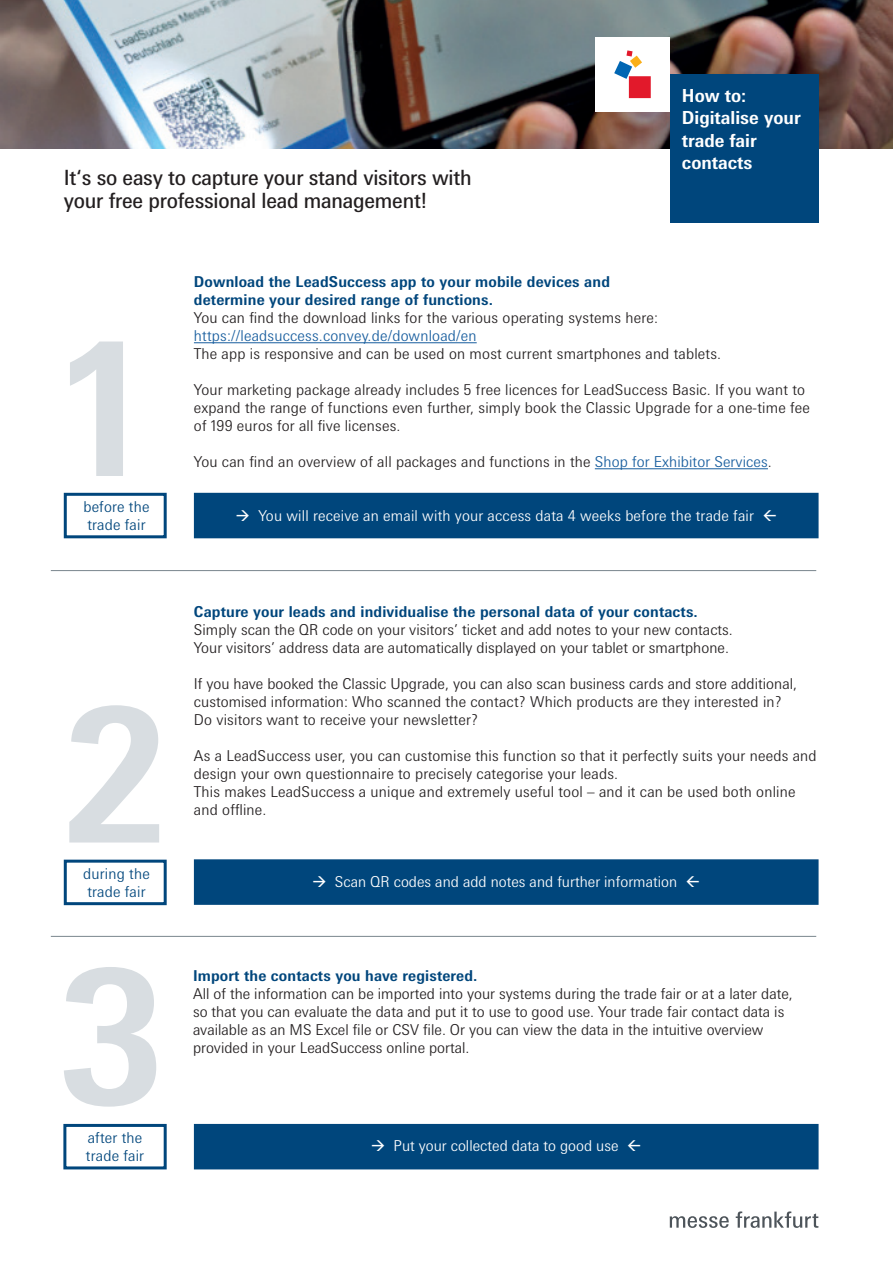
<style>
.page{position:relative;width:893px;height:1263px;background:#fff}
.page>*{position:absolute;margin:0;border:0;box-sizing:border-box;transform-origin:0 0}
.t1{font:700 187.5px "Messe Univers";color:#d8dde1}
.t2{font:21px/22.5px "Messe Univers";letter-spacing:-.01em;color:#231f20}
.t3{font:700 18px/22.5px "Messe Univers";color:#fff}
.t4{font:300 15px/18px "Messe Univers";letter-spacing:.01em;color:#231f20}
.t5{font:700 15px/18px "Messe Univers";letter-spacing:.01em;color:#00467c}
.t6{font:300 15px "Messe Univers";color:#fff}
.t7{font:300 15px/18px "Messe Univers";letter-spacing:.01em;color:#00467c}
.t8{font:300 15px "Messe Univers";letter-spacing:.01em;color:#175d9e}
.s1{color:#175d9e}
</style>
<div class="page">
<img style="left:0;top:0;width:893px;height:149px">
<div style="left:670px;top:74px;width:149px;height:149px;background:#00467c"></div>
<div style="left:595px;top:37px;width:75px;height:75px;background:#fff"></div>
<svg style="left:614px;top:50px;width:37px;height:48px"></svg>
<svg style="left:670px;top:1216px;width:59px;height:12px"></svg>
<svg style="left:736px;top:1211px;width:82px;height:17px"></svg>
<hr style="left:194px;top:342px;width:283px;height:1px;background:#175d9e">
<hr style="left:595px;top:468px;width:173px;height:1px;background:#175d9e">
<div style="left:194px;top:493px;width:625px;height:45px;background:#00467c"></div>
<div style="left:64px;top:493px;width:103px;height:45px;background:#fff;border:3px solid #00467c"></div>
<hr style="left:51px;top:570px;width:765px;height:1px;background:#7a868d">
<div style="left:64px;top:860px;width:103px;height:45px;background:#fff;border:3px solid #00467c"></div>
<div style="left:194px;top:859px;width:625px;height:46px;background:#00467c;border:3px solid #00467c"></div>
<hr style="left:51px;top:936px;width:765px;height:1px;background:#7a868d">
<div style="left:63px;top:1124px;width:104px;height:45px;background:#fff;border:3px solid #00467c"></div>
<div style="left:194px;top:1124px;width:625px;height:45px;background:#00467c"></div>
<h2 class="t2" style="left:64px;top:166px;width:409px">It‘s so easy to capture your stand visitors with your free professional lead management!</h2>
<p class="t3" style="left:682px;top:84px;width:120px">How to:<br>Digitalise your trade fair contacts</p>
<h1 class="t1" style="left:64px;top:293px;width:76px">1</h1>
<p class="t5" style="left:194px;top:273px;width:418px">Download the LeadSuccess app to your mobile devices and determine your desired range of functions.</p>
<p class="t4" style="left:194px;top:309px;width:466px">You can find the download links for the various operating systems here:</p>
<p class="t8" style="left:194px;top:327px;width:284px">https://leadsuccess.convey.de/download/en</p>
<p class="t4" style="left:194px;top:345px;width:529px">The app is responsive and can be used on most current smartphones and tablets.</p>
<p class="t4" style="left:194px;top:381px;width:618px">Your marketing package already includes 5 free licences for LeadSuccess Basic. If you want to expand the range of functions even further, simply book the Classic Upgrade for a one-time fee of 199 euros for all five licenses.</p>
<p class="t4" style="left:194px;top:453px;width:580px">You can find an overview of all packages and functions in the <span class="s1">Shop for Exhibitor Services</span>.</p>
<p class="t7" style="left:83px;top:497px;width:68px">before the trade fair</p>
<p class="t6" style="left:235px;top:506px;width:520px">→ You will receive an email with your access data 4 weeks before the trade fair</p>
<h1 class="t1" style="left:61px;top:660px;width:108px">2</h1>
<p class="t5" style="left:194px;top:602px;width:505px">Capture your leads and individualise the personal data of your contacts.</p>
<p class="t4" style="left:194px;top:620px;width:541px">Simply scan the QR code on your visitors’ ticket and add notes to your new contacts.<br>Your visitors’ address data are automatically displayed on your tablet or smartphone.</p>
<p class="t4" style="left:194px;top:674px;width:605px">If you have booked the Classic Upgrade, you can also scan business cards and store additional, customised information: Who scanned the contact? Which products are they interested in?<br>Do visitors want to receive your newsletter?</p>
<p class="t4" style="left:194px;top:746px;width:624px">As a LeadSuccess user, you can customise this function so that it perfectly suits your needs and design your own questionnaire to precisely categorise your leads.<br>This makes LeadSuccess a unique and extremely useful tool – and it can be used both online</p>
<p class="t4" style="left:194px;top:800px;width:74px">and offline.</p>
<p class="t7" style="left:83px;top:864px;width:68px">during the trade fair</p>
<p class="t6" style="left:312px;top:873px;width:367px">→ Scan QR codes and add notes and further information</p>
<h1 class="t1" style="left:58px;top:922px;width:108px">3</h1>
<p class="t5" style="left:193px;top:966px;width:286px">Import the contacts you have registered.</p>
<p class="t4" style="left:193px;top:984px;width:601px">All of the information can be imported into your systems during the trade fair or at a later date, so that you can evaluate the data and put it to use to good use. Your trade fair contact data is available as an MS Excel file or CSV file. Or you can view the data in the intuitive overview provided in your LeadSuccess online portal.</p>
<p class="t7" style="left:86px;top:1128px;width:60px">after the trade fair</p>
<p class="t6" style="left:371px;top:1136px;width:249px">→ Put your collected data to good use</p>
</div>
